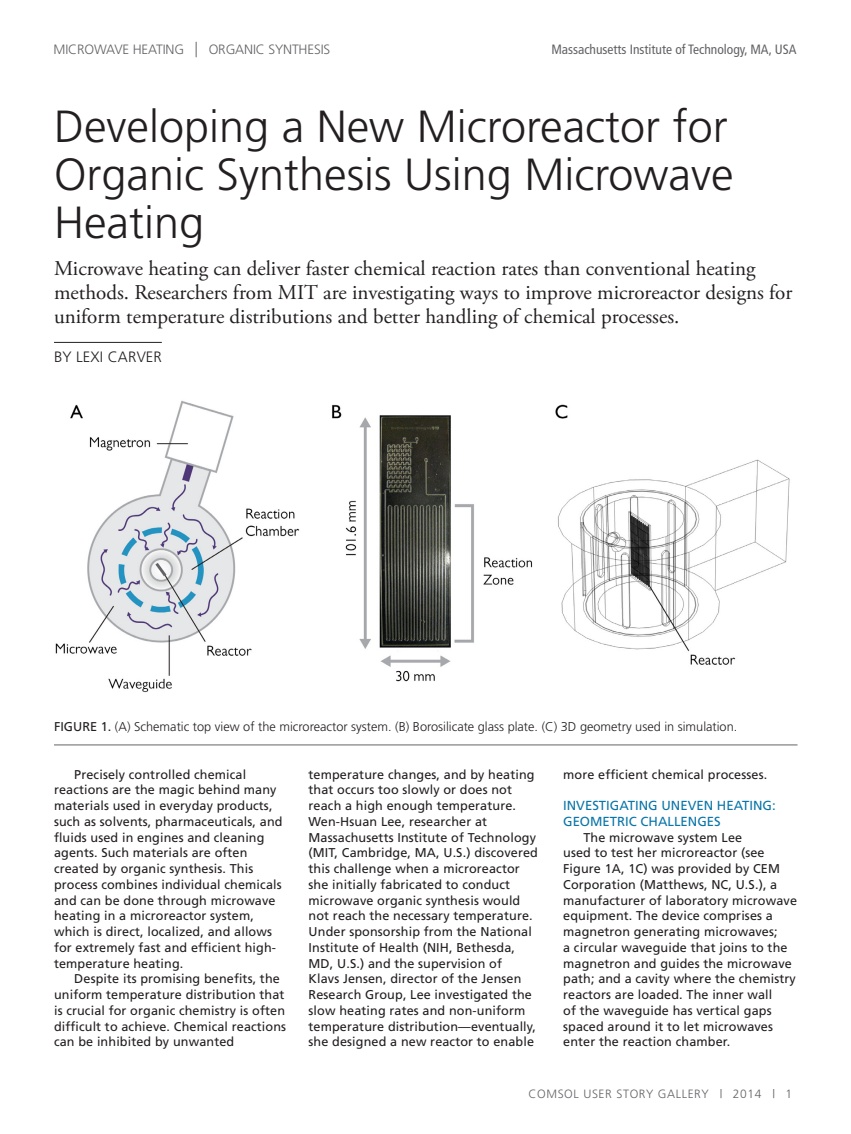
<style>
.page{position:relative;width:851px;height:1134px;background:#fff}
.page>*{position:absolute;margin:0;border:0;box-sizing:border-box;transform-origin:0 0}
.CN_Article_-_Head{font:300 45px/48px "Frutiger";color:#231f20}
.CN_Article_-_Subhead{font:21px/24px "Adobe Garamond Pro";color:#231f20}
.CN_Article_-_Byline{font:300 15px "Frutiger";letter-spacing:.01em;color:#231f20}
.CN_Running_Head_-_Ma{font:condensed 13.5px "Frutiger LT Std";color:#636366}
.CN_Running_Head_-_Ma-2{font:300 13.5px "Frutiger";letter-spacing:-.01em;color:#636366}
.CN_Body_-_Subhead{font:13.2px/15.8px "Frutiger";color:#0975a8}
.CN_Body_-_Main{font:12.75px/15.8px "Frutiger";letter-spacing:.01em;color:#231f20}
.CN_Caption_-_Rule_Be{font:300 12.75px "Frutiger";color:#231f20}
.t1{font:300 12px "Frutiger";letter-spacing:.05em;color:#636366}
.s1{font-size:20.25px}
.s2{font-weight:400}
</style>
<div class="page">
<hr style="left:54px;top:342px;width:108px;height:1px;background:#231f20">
<img style="left:55px;top:400px;width:735px;height:292px">
<hr style="left:54px;top:745px;width:743px;height:1px;background:#636366">
<p class="CN_Running_Head_-_Ma-2" style="left:53px;top:42px;width:278px">MICROWAVE HEATING <span class="s1">|</span> ORGANIC SYNTHESIS</p>
<p class="CN_Running_Head_-_Ma" style="left:551px;top:41px;width:246px">Massachusetts Institute of Technology, MA, USA</p>
<p class="CN_Article_-_Head" style="left:54px;top:102px;width:681px">Developing a New Microreactor for<br>Organic Synthesis Using Microwave<br>Heating</p>
<p class="CN_Article_-_Subhead" style="left:54px;top:258px;width:739px">Microwave heating can deliver faster chemical reaction rates than conventional heating methods. Researchers from MIT are investigating ways to improve microreactor designs for uniform temperature distributions and better handling of chemical processes.</p>
<p class="CN_Article_-_Byline" style="left:54px;top:348px;width:109px">BY LEXI CARVER</p>
<p class="CN_Caption_-_Rule_Be" style="left:54px;top:720px;width:684px"><span class="s2">FIGURE 1.</span> (A) Schematic top view of the microreactor system. (B) Borosilicate glass plate. (C) 3D geometry used in simulation.</p>
<p class="CN_Body_-_Main" style="left:54px;top:766px;width:230px;text-indent:20px">Precisely controlled chemical reactions are the magic behind many materials used in everyday products, such as solvents, pharmaceuticals, and fluids used in engines and cleaning agents. Such materials are often created by organic synthesis. This process combines individual chemicals and can be done through microwave heating in a microreactor system, which is direct, localized, and allows for extremely fast and efficient high&shy;temperature heating.</p>
<p class="CN_Body_-_Main" style="left:54px;top:971px;width:234px;text-indent:20px">Despite its promising benefits, the uniform temperature distribution that is crucial for organic chemistry is often difficult to achieve. Chemical reactions can be inhibited by unwanted</p>
<p class="CN_Body_-_Main" style="left:308px;top:766px;width:231px">temperature changes, and by heating that occurs too slowly or does not reach a high enough temperature.<br>Wen-Hsuan Lee, researcher at Massachusetts Institute of Technology (MIT, Cambridge, MA, U.S.) discovered this challenge when a microreactor she initially fabricated to conduct microwave organic synthesis would not reach the necessary temperature.<br>Under sponsorship from the National Institute of Health (NIH, Bethesda, MD, U.S.) and the supervision of<br>Klavs Jensen, director of the Jensen Research Group, Lee investigated the slow heating rates and non-uniform temperature distribution—eventually, she designed a new reactor to enable</p>
<p class="CN_Body_-_Main" style="left:563px;top:766px;width:205px">more efficient chemical processes.</p>
<p class="CN_Body_-_Subhead" style="left:563px;top:797px;width:214px">INVESTIGATING UNEVEN HEATING:<br>GEOMETRIC CHALLENGES</p>
<p class="CN_Body_-_Main" style="left:563px;top:829px;width:235px;text-indent:20px">The microwave system Lee<br>used to test her microreactor (see Figure 1A, 1C) was provided by CEM Corporation (Matthews, NC, U.S.), a manufacturer of laboratory microwave equipment. The device comprises a magnetron generating microwaves;<br>a circular waveguide that joins to the magnetron and guides the microwave path; and a cavity where the chemistry reactors are loaded. The inner wall<br>of the waveguide has vertical gaps spaced around it to let microwaves enter the reaction chamber.</p>
<p class="t1" style="left:528px;top:1087px;width:265px">COMSOL USER STORY GALLERY | 2014 | 1</p>
</div>
